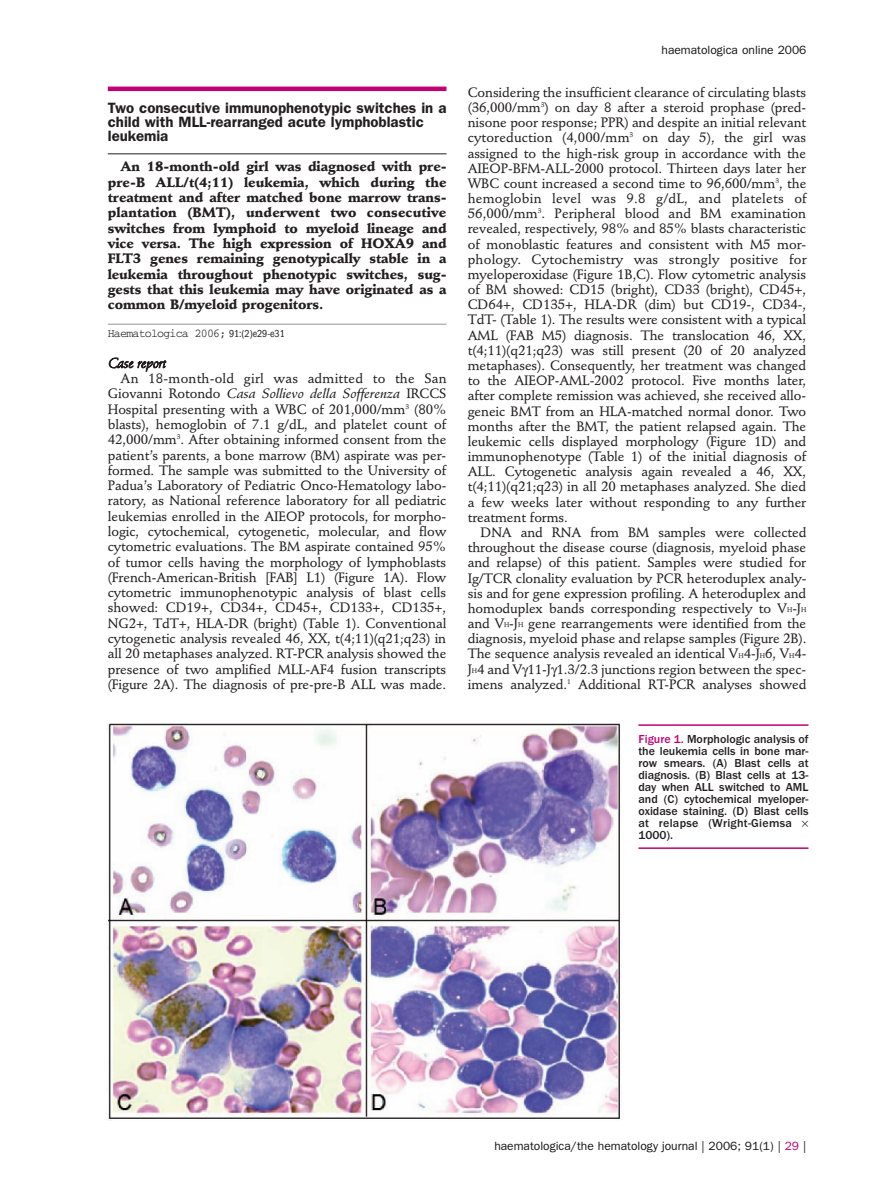
<style>
.page{position:relative;width:893px;height:1191px;background:#fff}
.page>*{position:absolute;margin:0;border:0;box-sizing:border-box;transform-origin:0 0}
.t1{font:600 15px/13.8px "Franklin Gothic";color:#231f20}
.t2{font:500 13.5px/15.1px "Stempel Schneidler";letter-spacing:-.005em;color:#231f20;text-align:justify}
.t3{font:900 13.5px/15.3px "Stempel Schneidler";letter-spacing:-.005em;color:#231f20;text-align:justify}
.t4{font:italic 13.5px "Stempel Schneidler Med";letter-spacing:-.005em;color:#231f20}
.t5{font:500 13.5px "Stempel Schneidler";letter-spacing:.015em;color:#231f20}
.t6{font:italic 300 13.5px "Stempel Schneidler";letter-spacing:-.01em;color:#231f20}
.t7{font:500 12px/12px "Franklin Gothic";color:#231f20}
.t8{font:12px "Franklin Gothic";color:#141314}
.t9{font:12px "Courier";letter-spacing:-.07em;color:#231f20}
.s1{font-family:"Franklin Gothic";font-stretch:condensed;font-size:10.5px}
.s2{font-family:"Stempel Schneidler";font-weight:500;font-style:normal}
.s3{font-size:6.75px}
.s4{color:#c30175}
</style>
<div class="page">
<hr style="left:108px;top:87px;width:338px;height:4px;background:#c30175">
<hr style="left:108px;top:154px;width:338px;height:1px;background:#231f20">
<hr style="left:108px;top:324px;width:338px;height:1px;background:#939598">
<hr style="left:638px;top:724px;width:170px;height:2px;background:#c30175">
<hr style="left:638px;top:847px;width:170px;height:2px;background:#c30175">
<img style="left:107px;top:724px;width:514px;height:396px">
<p class="t1" style="left:108px;top:103px;width:340px">Two consecutive immunophenotypic switches in a child with MLL-rearranged acute lymphoblastic leukemia</p>
<p class="t3" style="left:108px;top:160px;width:340px;text-indent:13px">An 18-month-old girl was diagnosed with pre&shy;pre-B ALL/t(4;11) leukemia, which during the treatment and after matched bone marrow trans&shy;plantation (BMT), underwent two consecutive switches from lymphoid to myeloid lineage and vice versa. The high expression of HOXA9 and FLT3 genes remaining genotypically stable in a leukemia throughout phenotypic switches, sug&shy;gests that this leukemia may have originated as a common B/myeloid progenitors.</p>
<p class="t9" style="left:108px;top:329px;width:179px">Haematologica 2006; <span class="s1">91:(2)e29-e31</span></p>
<p class="t6" style="left:108px;top:357px;width:59px">Case report</p>
<p class="t5" style="left:121px;top:373px;width:328px">An 18-month-old girl was admitted to the San</p>
<p class="t4" style="left:108px;top:388px;width:340px"><span class="s2">Giovanni Rotondo</span> Casa Sollievo della Sofferenza <span class="s2">IRCCS</span></p>
<p class="t2" style="left:108px;top:403px;width:340px">Hospital presenting with a WBC of 201,000/mm<sup>3</sup> (80% blasts), hemoglobin of 7.1 g/dL, and platelet count of 42,000/mm<sup>3</sup>. After obtaining informed consent from the patient’s parents, a bone marrow (BM) aspirate was per&shy;formed. The sample was submitted to the University of Padua’s Laboratory of Pediatric Onco-Hematology labo&shy;ratory, as National reference laboratory for all pediatric leukemias enrolled in the AIEOP protocols, for morpho&shy;logic, cytochemical, cytogenetic, molecular, and flow cytometric evaluations. The BM aspirate contained 95% of tumor cells having the morphology of lymphoblasts (French-American-British [FAB] L1) (Figure 1A). Flow cytometric immunophenotypic analysis of blast cells showed: CD19+, CD34+, CD45+, CD133+, CD135+, NG2+, TdT+, HLA-DR (bright) (Table 1). Conventional cytogenetic analysis revealed 46, XX, t(4;11)(q21;q23) in all 20 metaphases analyzed. RT-PCR analysis showed the presence of two amplified MLL-AF4 fusion transcripts (Figure 2A). The diagnosis of pre-pre-B ALL was made.</p>
<p class="t8" style="left:661px;top:46px;width:146px">haematologica online 2006</p>
<p class="t2" style="left:468px;top:86px;width:340px">Considering the insufficient clearance of circulating blasts (36,000/mm<sup>3</sup>) on day 8 after a steroid prophase (pred&shy;nisone poor response; PPR) and despite an initial relevant cytoreduction (4,000/mm<sup>3</sup> on day 5), the girl was assigned to the high-risk group in accordance with the AIEOP-BFM-ALL-2000 protocol. Thirteen days later her WBC count increased a second time to 96,600/mm<sup>3</sup>, the hemoglobin level was 9.8 g/dL, and platelets of 56,000/mm<sup>3</sup>. Peripheral blood and BM examination revealed, respectively, 98% and 85% blasts characteristic of monoblastic features and consistent with M5 mor&shy;phology. Cytochemistry was strongly positive for myeloperoxidase (Figure 1B,C). Flow cytometric analysis of BM showed: CD15 (bright), CD33 (bright), CD45+, CD64+, CD135+, HLA-DR (dim) but CD19-, CD34-, TdT- (Table 1). The results were consistent with a typical AML (FAB M5) diagnosis. The translocation 46, XX, t(4;11)(q21;q23) was still present (20 of 20 analyzed metaphases). Consequently, her treatment was changed to the AIEOP-AML-2002 protocol. Five months later, after complete remission was achieved, she received allo&shy;geneic BMT from an HLA-matched normal donor. Two months after the BMT, the patient relapsed again. The leukemic cells displayed morphology (Figure 1D) and immunophenotype (Table 1) of the initial diagnosis of ALL. Cytogenetic analysis again revealed a 46, XX, t(4;11)(q21;q23) in all 20 metaphases analyzed. She died a few weeks later without responding to any further treatment forms.</p>
<p class="t2" style="left:468px;top:526px;width:340px;text-indent:13px">DNA and RNA from BM samples were collected throughout the disease course (diagnosis, myeloid phase and relapse) of this patient. Samples were studied for Ig/TCR clonality evaluation by PCR heteroduplex analy&shy;sis and for gene expression profiling. A heteroduplex and homoduplex bands corresponding respectively to V<span class="s3">H</span>-J<span class="s3">H </span>and V<span class="s3">H</span>-J<span class="s3">H</span> gene rearrangements were identified from the diagnosis, myeloid phase and relapse samples (Figure 2B).<br>The sequence analysis revealed an identical V<span class="s3">H</span>4-J<span class="s3">H</span>6, V<span class="s3">H</span>4- J<span class="s3">H</span>4 and V 11-J 1.3/2.3 junctions region between the spec&shy;imens analyzed.<sup>1</sup> Additional RT-PCR analyses showed</p>
<p class="t7" style="left:638px;top:734px;width:172px"><span class="s4">Figure 1.</span> Morphologic analysis of the leukemia cells in bone mar&shy;row smears. (A) Blast cells at diagnosis. (B) Blast cells at 13- day when ALL switched to AML and (C) cytochemical myeloper&shy;oxidase staining. (D) Blast cells at relapse (Wright-Giemsa<br>1000).</p>
<p class="t8" style="left:494px;top:1142px;width:313px">haematologica/the hematology journal | 2006; 91(1) | <span class="s4">29</span> |</p>
</div>
